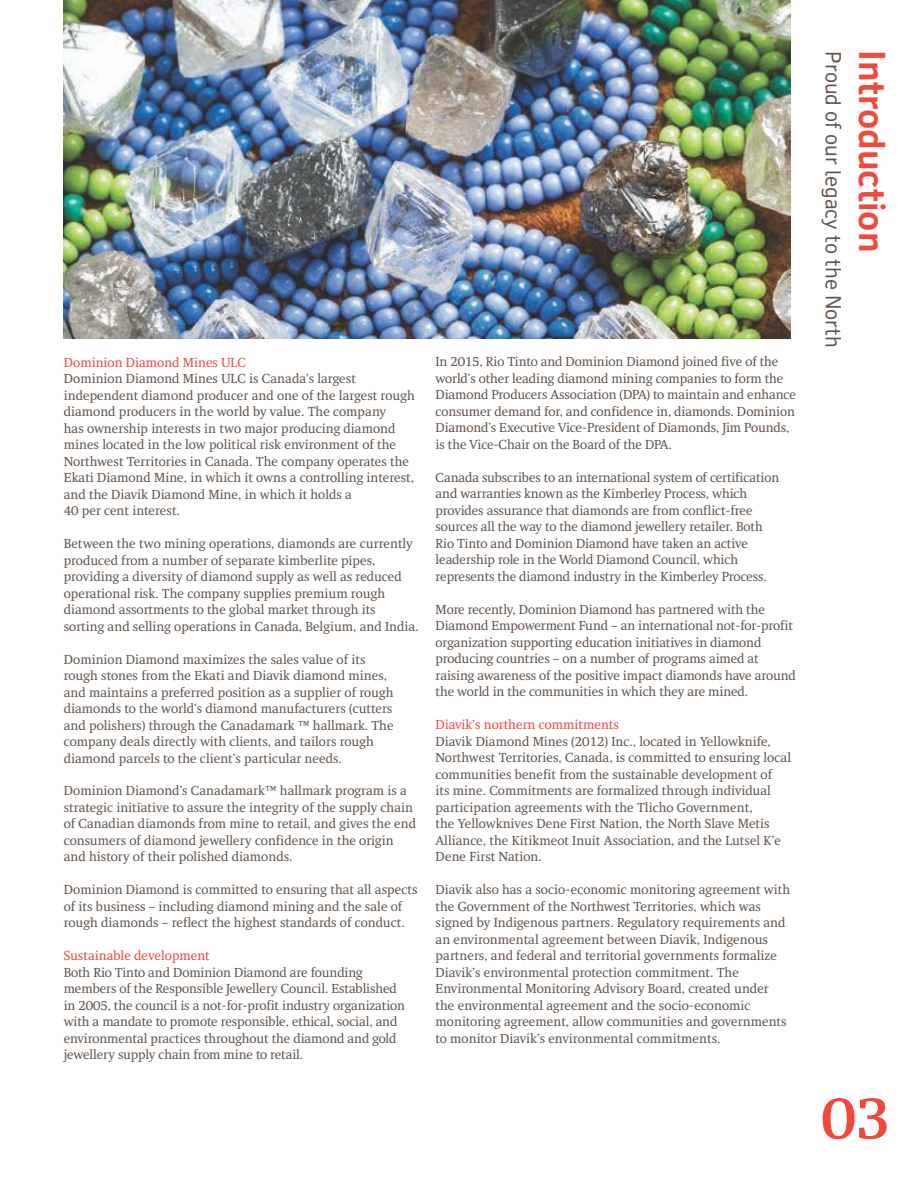
<style>
.page{position:relative;width:918px;height:1188px;background:#fff}
.page>*{position:absolute;margin:0;border:0;box-sizing:border-box;transform-origin:0 0}
.t1{font:700 60px "RT Albanese";color:#ef4a3d}
.t2{font:700 36px "RT Vickerman";color:#ef4a3d}
.t3{font:21px "RT Vickerman";color:#63554c}
.t4{font:13.5px/16.5px "RT Albanese";color:#63554c}
.t5{font:13.5px "RT Albanese";color:#ef4a3d}
</style>
<div class="page">
<img style="left:64px;top:0;width:726px;height:339px">
<p class="t5" style="left:64px;top:355px;width:184px">Dominion Diamond Mines ULC</p>
<p class="t4" style="left:64px;top:370px;width:353px">Dominion Diamond Mines ULC is Canada’s largest independent diamond producer and one of the largest rough diamond producers in the world by value. The company<br>has ownership interests in two major producing diamond mines located in the low political risk environment of the Northwest Territories in Canada. The company operates the Ekati Diamond Mine, in which it owns a controlling interest, and the Diavik Diamond Mine, in which it holds a<br>40 per cent interest.</p>
<p class="t4" style="left:64px;top:535px;width:356px">Between the two mining operations, diamonds are currently produced from a number of separate kimberlite pipes, providing a diversity of diamond supply as well as reduced operational risk. The company supplies premium rough diamond assortments to the global market through its sorting and selling operations in Canada, Belgium, and India.</p>
<p class="t4" style="left:64px;top:651px;width:331px">Dominion Diamond maximizes the sales value of its rough stones from the Ekati and Diavik diamond mines, and maintains a preferred position as a supplier of rough diamonds to the world’s diamond manufacturers (cutters and polishers) through the Canadamark ™ hallmark. The company deals directly with clients, and tailors rough diamond parcels to the client’s particular needs.</p>
<p class="t4" style="left:64px;top:783px;width:354px">Dominion Diamond’s Canadamark™ hallmark program is a strategic initiative to assure the integrity of the supply chain of Canadian diamonds from mine to retail, and gives the end consumers of diamond jewellery confidence in the origin and history of their polished diamonds.</p>
<p class="t4" style="left:64px;top:882px;width:355px">Dominion Diamond is committed to ensuring that all aspects of its business – including diamond mining and the sale of rough diamonds – reflect the highest standards of conduct.</p>
<p class="t5" style="left:64px;top:948px;width:148px">Sustainable development</p>
<p class="t4" style="left:64px;top:964px;width:343px">Both Rio Tinto and Dominion Diamond are founding members of the Responsible Jewellery Council. Established in 2005, the council is a not-for-profit industry organization with a mandate to promote responsible, ethical, social, and environmental practices throughout the diamond and gold jewellery supply chain from mine to retail.</p>
<p class="t4" style="left:436px;top:354px;width:362px">In 2015, Rio Tinto and Dominion Diamond joined five of the world’s other leading diamond mining companies to form the Diamond Producers Association (DPA) to maintain and enhance consumer demand for, and confidence in, diamonds. Dominion Diamond’s Executive Vice-President of Diamonds, Jim Pounds, is the Vice-Chair on the Board of the DPA.</p>
<p class="t4" style="left:436px;top:469px;width:345px">Canada subscribes to an international system of certification and warranties known as the Kimberley Process, which provides assurance that diamonds are from conflict-free sources all the way to the diamond jewellery retailer. Both Rio Tinto and Dominion Diamond have taken an active leadership role in the World Diamond Council, which represents the diamond industry in the Kimberley Process.</p>
<p class="t4" style="left:436px;top:601px;width:362px">More recently, Dominion Diamond has partnered with the Diamond Empowerment Fund – an international not-for-profit organization supporting education initiatives in diamond producing countries – on a number of programs aimed at raising awareness of the positive impact diamonds have around the world in the communities in which they are mined.</p>
<p class="t5" style="left:436px;top:717px;width:185px">Diavik’s northern commitments</p>
<p class="t4" style="left:436px;top:733px;width:357px">Diavik Diamond Mines (2012) Inc., located in Yellowknife, Northwest Territories, Canada, is committed to ensuring local communities benefit from the sustainable development of<br>its mine. Commitments are formalized through individual participation agreements with the Tlicho Government,<br>the Yellowknives Dene First Nation, the North Slave Metis Alliance, the Kitikmeot Inuit Association, and the Lutsel K’e Dene First Nation.</p>
<p class="t4" style="left:436px;top:882px;width:356px">Diavik also has a socio-economic monitoring agreement with the Government of the Northwest Territories, which was signed by Indigenous partners. Regulatory requirements and an environmental agreement between Diavik, Indigenous partners, and federal and territorial governments formalize Diavik’s environmental protection commitment. The Environmental Monitoring Advisory Board, created under the environmental agreement and the socio-economic monitoring agreement, allow communities and governments to monitor Diavik’s environmental commitments.</p>
<h3 class="t3" style="left:846px;top:51px;width:298px;rotate:90deg">Proud of our legacy to the North</h3>
<h2 class="t2" style="left:895px;top:50px;width:203px;rotate:90deg">Introduction</h2>
<h1 class="t1" style="left:821px;top:1084px;width:70px">03</h1>
</div>
